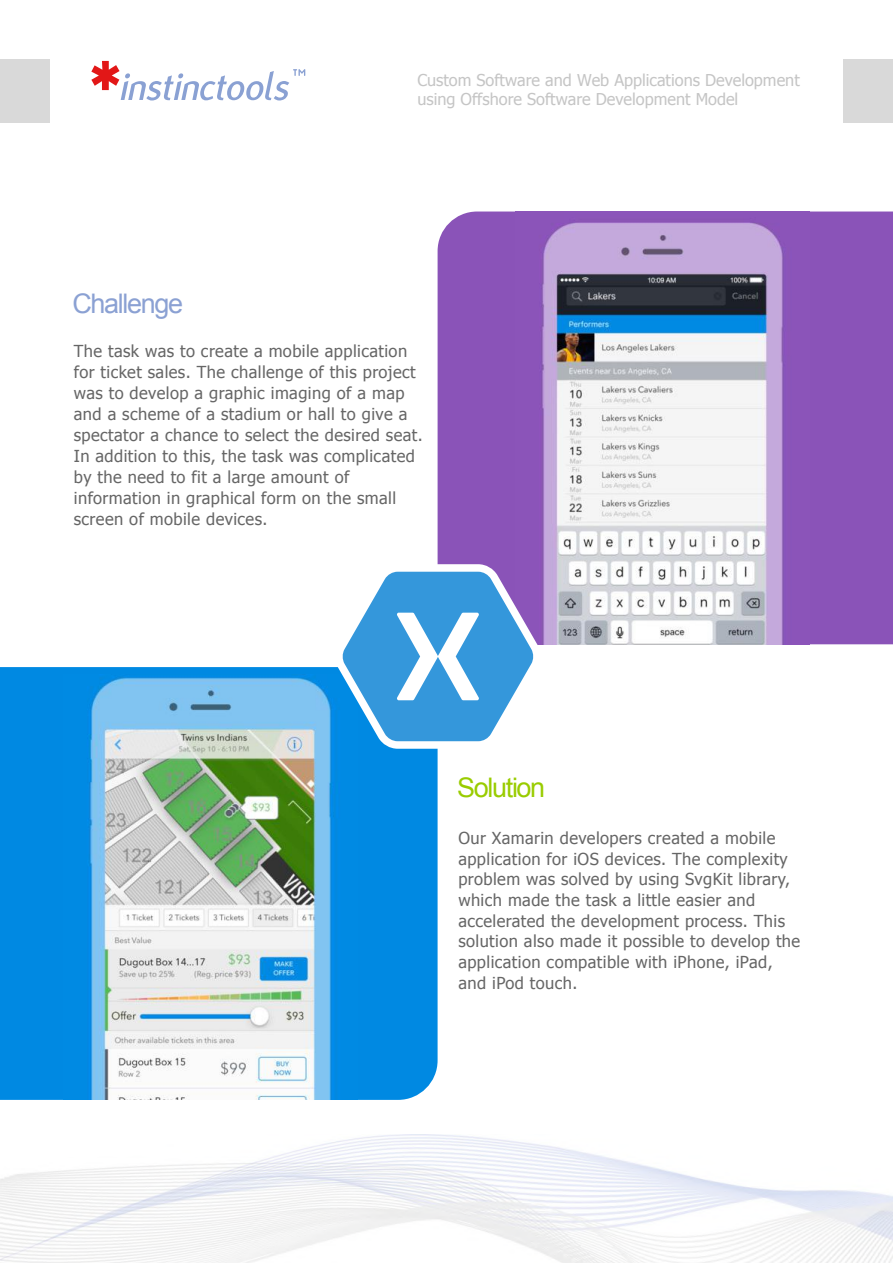
<style>
.page{position:relative;width:893px;height:1263px;background:#fff}
.page>*{position:absolute;margin:0;border:0;box-sizing:border-box;transform-origin:0 0}
.t1{font:27px "Arial";letter-spacing:-.05em;color:#8ba1d3}
.t2{font:27px "Arial";letter-spacing:-.05em;color:#9c0}
.t3{font:16.5px/21px "Tahoma";letter-spacing:.025em;color:#666}
.t4{font:16.35px/19.5px "Tahoma";color:#c5c5c5}
</style>
<div class="page">
<div style="left:438px;top:211px;width:455px;height:433px;background:#8a53b8"></div>
<div style="left:0;top:667px;width:438px;height:433px;background:#0089e2"></div>
<div style="left:843px;top:60px;width:50px;height:63px;background:#d9d9d9"></div>
<div style="left:0;top:60px;width:50px;height:63px;background:#d9d9d9"></div>
<svg style="left:91px;top:61px;width:214px;height:40px"></svg>
<img style="left:516px;top:211px;width:294px;height:433px">
<img style="left:64px;top:675px;width:294px;height:425px">
<svg style="left:334px;top:564px;width:208px;height:185px"></svg>
<p class="t4" style="left:417px;top:69px;width:384px">Custom Software and Web Applications Development using Offshore Software Development Model</p>
<h1 class="t1" style="left:72px;top:285px;width:112px">Challenge</h1>
<p class="t3" style="left:74px;top:340px;width:350px">The task was to create a mobile application for ticket sales. The challenge of this project was to develop a graphic imaging of a map and a scheme of a stadium or hall to give a spectator a chance to select the desired seat.<br>In addition to this, the task was complicated by the need to fit a large amount of information in graphical form on the small screen of mobile devices.</p>
<h1 class="t2" style="left:457px;top:770px;width:90px">Solution</h1>
<p class="t3" style="left:458px;top:827px;width:343px">Our Xamarin developers created a mobile application for iOS devices. The complexity problem was solved by using SvgKit library, which made the task a little easier and accelerated the development process. This solution also made it possible to develop the application compatible with iPhone, iPad, and iPod touch.</p>
</div>
